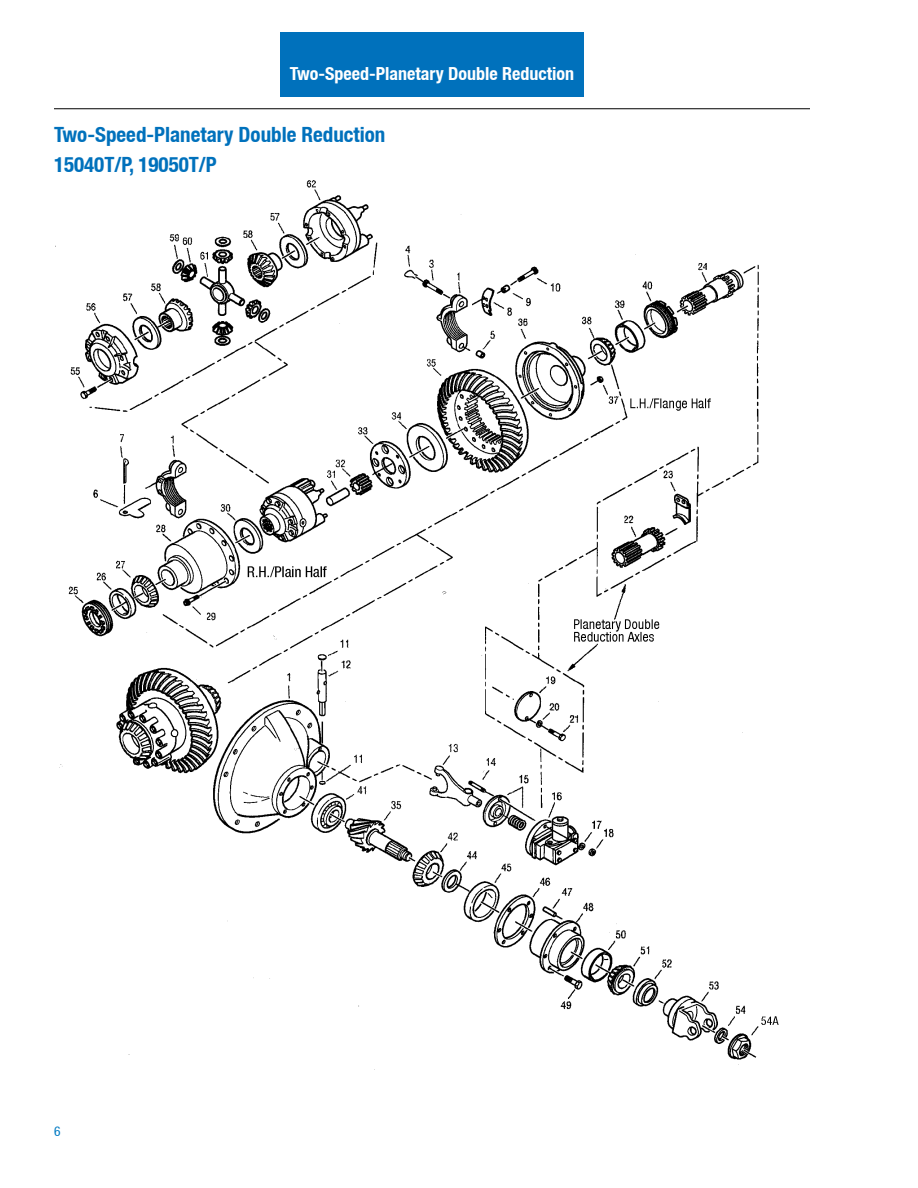
<style>
.page{position:relative;width:918px;height:1188px;background:#fff}
.page>*{position:absolute;margin:0;border:0;box-sizing:border-box;transform-origin:0 0}
.t1{font:700 condensed 21px/30.6px "Helvetica Neue LT";color:#0071bc}
.t2{font:700 condensed 18px "Helvetica Neue LT";color:#fff}
.t3{font:condensed 13.5px "Helvetica Neue LT";color:#007ac2}
</style>
<div class="page">
<div style="left:280px;top:32px;width:304px;height:65px;background:#0071bc"></div>
<hr style="left:54px;top:108px;width:756px;height:1px;background:#000">
<img style="left:55px;top:180px;width:724px;height:890px">
<p class="t2" style="left:290px;top:63px;width:286px">Two-Speed-Planetary Double Reduction</p>
<p class="t1" style="left:54px;top:119px;width:333px">Two-Speed-Planetary Double Reduction<br>15040T/P, 19050T/P</p>
<p class="t3" style="left:54px;top:1123px;width:8px">6</p>
</div>
